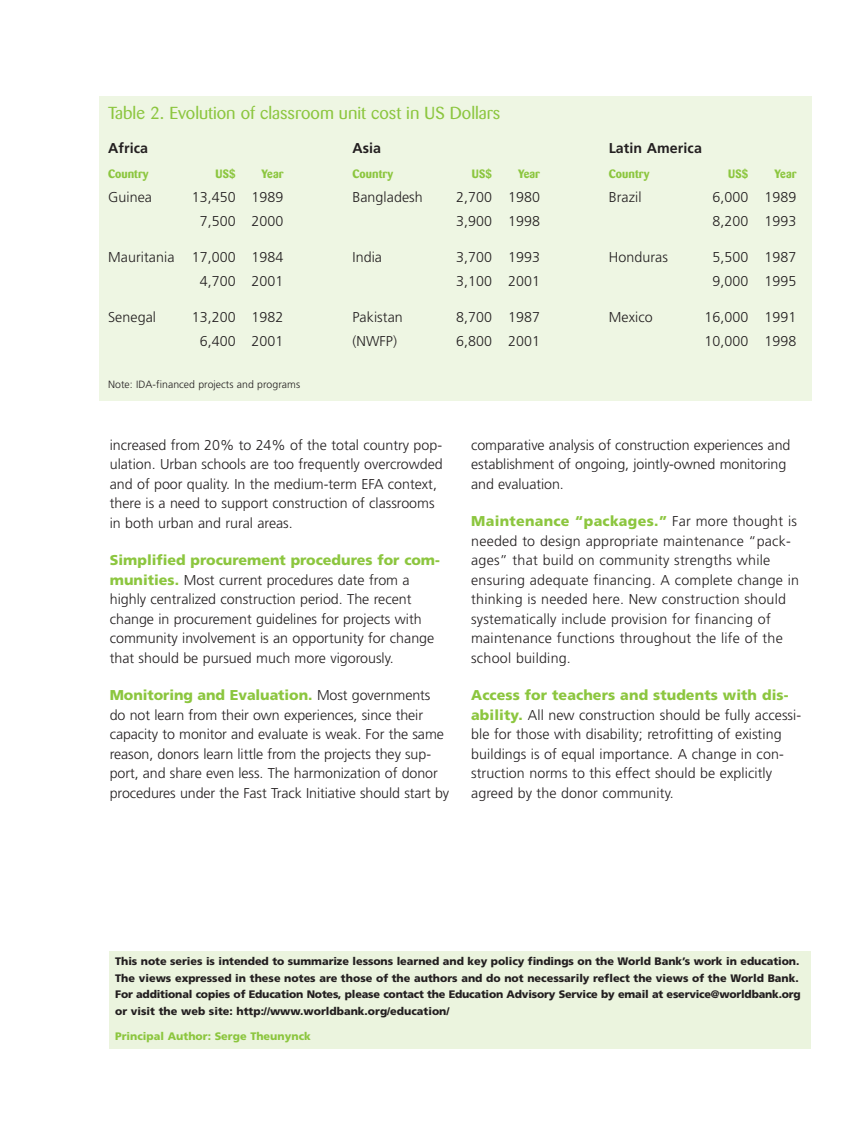
<style>
.page{position:relative;width:864px;height:1134px;background:#fff}
.page>*{position:absolute;margin:0;border:0;box-sizing:border-box;transform-origin:0 0}
.t1{font:17.25px "Barmeno";color:#8cc63f;scale:1.05 1}
.t2{font:300 14.25px/19.5px "Frutiger";color:#231f20}
.t3{font:700 14.25px "Frutiger";letter-spacing:.005em;color:#231f20}
.t4{font:700 12px "Barmeno";letter-spacing:.005em;color:#8cc63f}
.t5{font:900 10.8px/16.5px "Frutiger";letter-spacing:-.005em;color:#231f20}
.t6{font:900 10.8px "Frutiger";color:#8cc63f}
.t7{font:300 10.5px "Frutiger";letter-spacing:.005em;color:#231f20}
.s1{font-weight:900;color:#8cc63f}
</style>
<div class="page">
<div style="left:109px;top:951px;width:702px;height:98px;background:#ebf4de"></div>
<div style="left:99px;top:97px;width:713px;height:304px;background:#eef6e3"></div>
<p class="t1" style="left:108px;top:106px;width:375px">Table 2. Evolution of classroom unit cost in US Dollars</p>
<p class="t3" style="left:108px;top:142px;width:41px">Africa</p>
<p class="t3" style="left:352px;top:142px;width:30px">Asia</p>
<p class="t3" style="left:609px;top:142px;width:95px">Latin America</p>
<p class="t4" style="left:108px;top:169px;width:42px">Country</p>
<p class="t4" style="left:216px;top:169px;width:22px">US$</p>
<p class="t4" style="left:262px;top:169px;width:23px">Year</p>
<p class="t4" style="left:352px;top:169px;width:42px">Country</p>
<p class="t4" style="left:472px;top:169px;width:22px">US$</p>
<p class="t4" style="left:518px;top:169px;width:23px">Year</p>
<p class="t4" style="left:609px;top:169px;width:42px">Country</p>
<p class="t4" style="left:728px;top:169px;width:22px">US$</p>
<p class="t4" style="left:775px;top:169px;width:23px">Year</p>
<p class="t2" style="left:108px;top:188px;width:45px">Guinea</p>
<p class="t2" style="left:192px;top:188px;width:93px">13,450 1989</p>
<p class="t2" style="left:352px;top:188px;width:72px">Bangladesh</p>
<p class="t2" style="left:456px;top:188px;width:85px">2,700 1980</p>
<p class="t2" style="left:609px;top:188px;width:34px">Brazil</p>
<p class="t2" style="left:712px;top:188px;width:86px">6,000 1989</p>
<p class="t2" style="left:200px;top:212px;width:85px">7,500 2000</p>
<p class="t2" style="left:456px;top:212px;width:85px">3,900 1998</p>
<p class="t2" style="left:712px;top:212px;width:86px">8,200 1993</p>
<p class="t2" style="left:108px;top:248px;width:177px">Mauritania 17,000 1984</p>
<p class="t2" style="left:352px;top:248px;width:31px">India</p>
<p class="t2" style="left:456px;top:248px;width:85px">3,700 1993</p>
<p class="t2" style="left:609px;top:248px;width:61px">Honduras</p>
<p class="t2" style="left:712px;top:248px;width:86px">5,500 1987</p>
<p class="t2" style="left:200px;top:272px;width:85px">4,700 2001</p>
<p class="t2" style="left:456px;top:272px;width:85px">3,100 2001</p>
<p class="t2" style="left:712px;top:272px;width:86px">9,000 1995</p>
<p class="t2" style="left:108px;top:308px;width:49px">Senegal</p>
<p class="t2" style="left:192px;top:308px;width:93px">13,200 1982</p>
<p class="t2" style="left:352px;top:308px;width:52px">Pakistan</p>
<p class="t2" style="left:456px;top:308px;width:85px">8,700 1987</p>
<p class="t2" style="left:609px;top:308px;width:45px">Mexico</p>
<p class="t2" style="left:704px;top:308px;width:94px">16,000 1991</p>
<p class="t2" style="left:200px;top:332px;width:85px">6,400 2001</p>
<p class="t2" style="left:352px;top:332px;width:46px">(NWFP)</p>
<p class="t2" style="left:456px;top:332px;width:85px">6,800 2001</p>
<p class="t2" style="left:704px;top:332px;width:94px">10,000 1998</p>
<p class="t7" style="left:108px;top:380px;width:194px">Note: IDA-financed projects and programs</p>
<p class="t2" style="left:110px;top:436px;width:335px">increased from 20% to 24% of the total country pop&shy;ulation. Urban schools are too frequently overcrowded and of poor quality. In the medium-term EFA context, there is a need to support construction of classrooms in both urban and rural areas.</p>
<p class="t2" style="left:110px;top:551px;width:332px"><span class="s1">Simplified procurement procedures for com&shy;munities.</span> Most current procedures date from a highly centralized construction period. The recent change in procurement guidelines for projects with community involvement is an opportunity for change that should be pursued much more vigorously.</p>
<p class="t2" style="left:110px;top:686px;width:341px"><span class="s1">Monitoring and Evaluation.</span> Most governments do not learn from their own experiences, since their capacity to monitor and evaluate is weak. For the same reason, donors learn little from the projects they sup&shy;port, and share even less. The harmonization of donor procedures under the Fast Track Initiative should start by</p>
<p class="t2" style="left:471px;top:436px;width:321px">comparative analysis of construction experiences and establishment of ongoing, jointly-owned monitoring and evaluation.</p>
<p class="t2" style="left:471px;top:512px;width:330px"><span class="s1">Maintenance “packages.”</span> Far more thought is needed to design appropriate maintenance “pack&shy;ages” that build on community strengths while ensuring adequate financing. A complete change in thinking is needed here. New construction should systematically include provision for financing of maintenance functions throughout the life of the school building.</p>
<p class="t2" style="left:471px;top:686px;width:332px"><span class="s1">Access for teachers and students with dis&shy;ability.</span> All new construction should be fully accessi&shy;ble for those with disability; retrofitting of existing buildings is of equal importance. A change in con&shy;struction norms to this effect should be explicitly agreed by the donor community.</p>
<p class="t5" style="left:115px;top:954px;width:687px">This note series is intended to summarize lessons learned and key policy findings on the World Bank’s work in education.<br>The views expressed in these notes are those of the authors and do not necessarily reflect the views of the World Bank.<br>For additional copies of Education Notes, please contact the Education Advisory Service by email at eservice@worldbank.org or visit the web site: http://www.worldbank.org/education/</p>
<p class="t6" style="left:115px;top:1032px;width:197px">Principal Author: Serge Theunynck</p>
</div>
